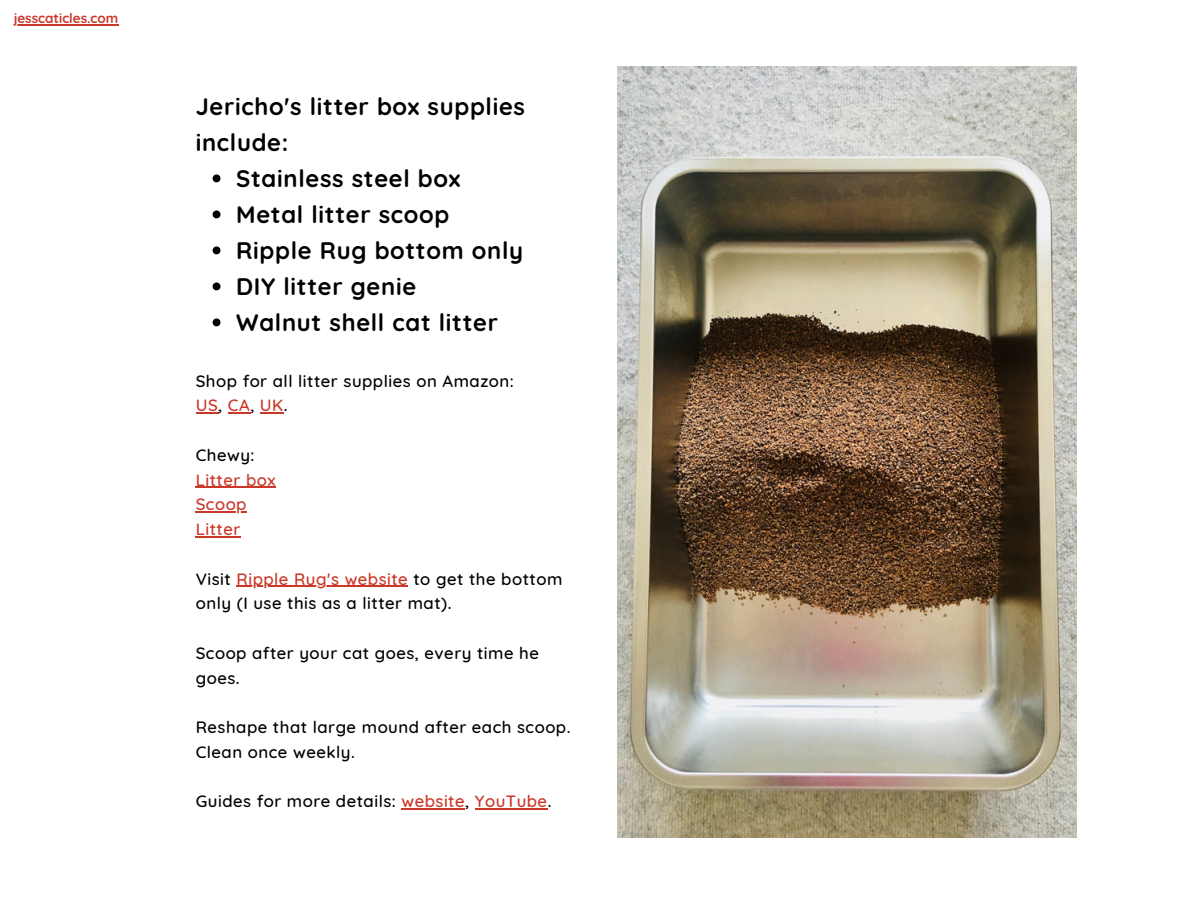
<style>
.page{position:relative;width:1188px;height:918px;background:#fff}
.page>*{position:absolute;margin:0;border:0;box-sizing:border-box;transform-origin:0 0}
.t1{font:700 23.85px/36px "Quicksand";letter-spacing:.03em;color:#000}
.t2{font:500 16.65px/24.8px "Quicksand";letter-spacing:.03em;color:#000}
.t3{font:500 16.65px/24.8px "Quicksand";letter-spacing:.03em;color:#cb3729}
.t4{font:700 13.5px "Quicksand";color:#cb3729}
.s1{color:#cb3729}
</style>
<div class="page">
<img style="left:618px;top:67px;width:459px;height:770px">
<svg style="left:213px;top:174px;width:7px;height:8px"></svg>
<svg style="left:213px;top:210px;width:7px;height:8px"></svg>
<svg style="left:213px;top:246px;width:7px;height:8px"></svg>
<svg style="left:213px;top:282px;width:7px;height:8px"></svg>
<svg style="left:213px;top:318px;width:7px;height:8px"></svg>
<svg style="left:196px;top:413px;width:22px;height:1px"></svg>
<svg style="left:228px;top:413px;width:22px;height:1px"></svg>
<svg style="left:260px;top:413px;width:24px;height:1px"></svg>
<hr style="left:196px;top:487px;width:80px;height:1px;background:#cb3729">
<hr style="left:196px;top:512px;width:51px;height:1px;background:#cb3729">
<hr style="left:196px;top:536px;width:45px;height:1px;background:#cb3729">
<hr style="left:237px;top:586px;width:171px;height:1px;background:#cb3729">
<hr style="left:402px;top:809px;width:63px;height:1px;background:#cb3729">
<hr style="left:475px;top:809px;width:73px;height:1px;background:#cb3729">
<hr style="left:14px;top:24px;width:104px;height:1px;background:#cb3729">
<p class="t4" style="left:14px;top:9px;width:106px">jesscaticles.com</p>
<h1 class="t1" style="left:196px;top:88px;width:331px">Jericho's litter box supplies include:</h1>
<h1 class="t1" style="left:236px;top:160px;width:288px">Stainless steel box<br>Metal litter scoop<br>Ripple Rug bottom only<br>DIY litter genie<br>Walnut shell cat litter</h1>
<p class="t2" style="left:196px;top:368px;width:320px">Shop for all litter supplies on Amazon:<br><span class="s1">US</span>, <span class="s1">CA</span>, <span class="s1">UK</span>.</p>
<p class="t2" style="left:196px;top:442px;width:60px">Chewy:</p>
<p class="t3" style="left:196px;top:467px;width:81px">Litter box<br>Scoop<br>Litter</p>
<p class="t2" style="left:196px;top:566px;width:368px">Visit <span class="s1">Ripple Rug's website</span> to get the bottom only (I use this as a litter mat).</p>
<p class="t2" style="left:196px;top:640px;width:345px">Scoop after your cat goes, every time he goes.</p>
<p class="t2" style="left:196px;top:715px;width:376px">Reshape that large mound after each scoop.<br>Clean once weekly.</p>
<p class="t2" style="left:196px;top:789px;width:357px">Guides for more details: <span class="s1">website</span>, <span class="s1">YouTube</span>.</p>
</div>
